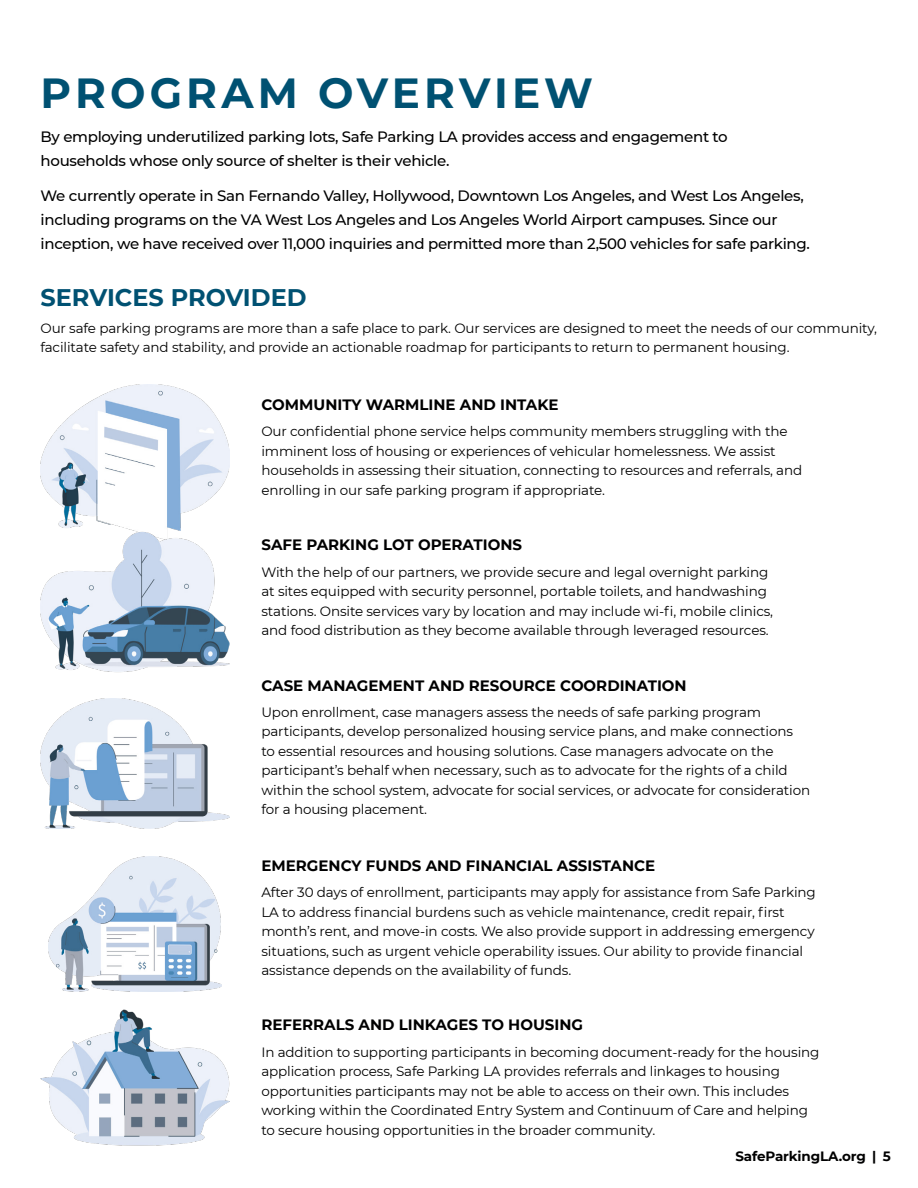
<style>
.page{position:relative;width:918px;height:1188px;background:#fff}
.page>*{position:absolute;margin:0;border:0;box-sizing:border-box;transform-origin:0 0}
.t1{font:700 42px "Montserrat";letter-spacing:.1em;color:#005172}
.t2{font:700 24px "Montserrat";color:#005172}
.t3{font:500 15px/24px "Montserrat";letter-spacing:-.02em;color:#000001}
.t4{font:700 15px "Montserrat";color:#000001}
.t5{font:13.5px/19.5px "Montserrat";letter-spacing:-.01em;color:#000001}
.t6{font:700 13.5px "Montserrat";letter-spacing:-.01em;color:#000001}
</style>
<div class="page">
<img style="left:40px;top:1010px;width:190px;height:136px">
<img style="left:49px;top:856px;width:172px;height:136px">
<img style="left:40px;top:385px;width:190px;height:147px">
<img style="left:40px;top:532px;width:190px;height:140px">
<img style="left:40px;top:698px;width:190px;height:130px">
<h1 class="t1" style="left:40px;top:63px;width:554px">PROGRAM OVERVIEW</h1>
<p class="t3" style="left:40px;top:124px;width:689px">By employing underutilized parking lots, Safe Parking LA provides access and engagement to households whose only source of shelter is their vehicle.</p>
<p class="t3" style="left:40px;top:183px;width:771px">We currently operate in San Fernando Valley, Hollywood, Downtown Los Angeles, and West Los Angeles, including programs on the VA West Los Angeles and Los Angeles World Airport campuses. Since our inception, we have received over 11,000 inquiries and permitted more than 2,500 vehicles for safe parking.</p>
<h2 class="t2" style="left:40px;top:281px;width:268px">SERVICES PROVIDED</h2>
<p class="t5" style="left:40px;top:318px;width:838px">Our safe parking programs are more than a safe place to park. Our services are designed to meet the needs of our community, facilitate safety and stability, and provide an actionable roadmap for participants to return to permanent housing.</p>
<p class="t4" style="left:261px;top:394px;width:299px">COMMUNITY WARMLINE AND INTAKE</p>
<p class="t5" style="left:261px;top:421px;width:542px">Our confidential phone service helps community members struggling with the imminent loss of housing or experiences of vehicular homelessness. We assist households in assessing their situation, connecting to resources and referrals, and enrolling in our safe parking program if appropriate.</p>
<p class="t4" style="left:261px;top:534px;width:262px">SAFE PARKING LOT OPERATIONS</p>
<p class="t5" style="left:261px;top:562px;width:513px">With the help of our partners, we provide secure and legal overnight parking at sites equipped with security personnel, portable toilets, and handwashing stations. Onsite services vary by location and may include wi-fi, mobile clinics, and food distribution as they become available through leveraged resources.</p>
<p class="t4" style="left:261px;top:674px;width:427px">CASE MANAGEMENT AND RESOURCE COORDINATION</p>
<p class="t5" style="left:261px;top:702px;width:550px">Upon enrollment, case managers assess the needs of safe parking program participants, develop personalized housing service plans, and make connections<br>to essential resources and housing solutions. Case managers advocate on the participant’s behalf when necessary, such as to advocate for the rights of a child within the school system, advocate for social services, or advocate for consideration for a housing placement.</p>
<p class="t4" style="left:261px;top:855px;width:395px">EMERGENCY FUNDS AND FINANCIAL ASSISTANCE</p>
<p class="t5" style="left:261px;top:882px;width:556px">After 30 days of enrollment, participants may apply for assistance from Safe Parking LA to address financial burdens such as vehicle maintenance, credit repair, first month’s rent, and move-in costs. We also provide support in addressing emergency situations, such as urgent vehicle operability issues. Our ability to provide financial assistance depends on the availability of funds.</p>
<p class="t4" style="left:261px;top:1014px;width:323px">REFERRALS AND LINKAGES TO HOUSING</p>
<p class="t5" style="left:261px;top:1042px;width:560px">In addition to supporting participants in becoming document-ready for the housing application process, Safe Parking LA provides referrals and linkages to housing opportunities participants may not be able to access on their own. This includes working within the Coordinated Entry System and Continuum of Care and helping to secure housing opportunities in the broader community.</p>
<p class="t6" style="left:735px;top:1146px;width:157px">SafeParkingLA.org | 5</p>
</div>
